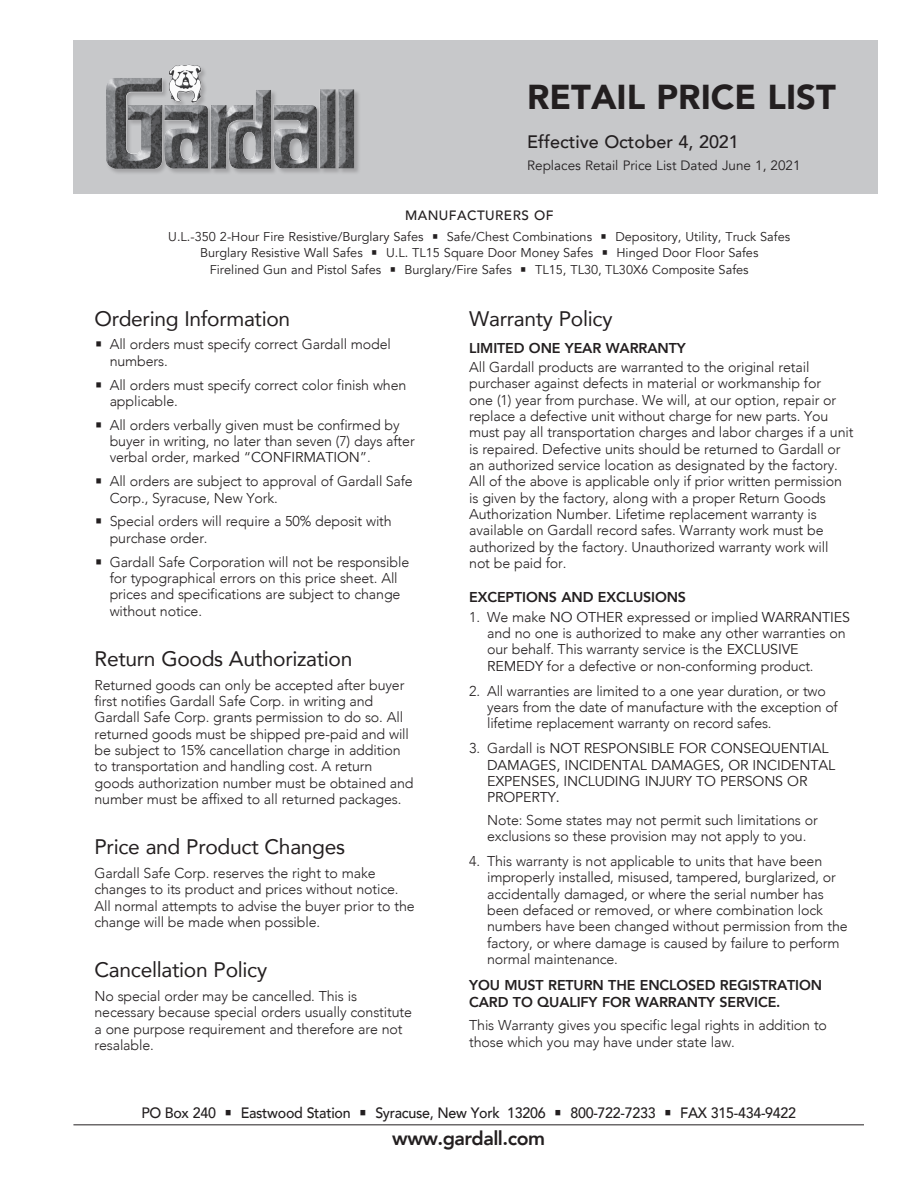
<style>
.page{position:relative;width:918px;height:1188px;background:#fff}
.page>*{position:absolute;margin:0;border:0;box-sizing:border-box;transform-origin:0 0}
.t1{font:900 34.5px "Avenir";color:#231f20}
.t2{font:21px "Avenir";letter-spacing:-.015em;color:#231f20}
.t3{font:800 19.5px "Avenir";letter-spacing:-.025em;color:#231f20}
.t4{font:500 18px "Avenir";color:#231f20}
.t5{font:500 15px "Avenir";letter-spacing:-.02em;color:#231f20;scale:.95 1}
.t6{font:300 14.25px/16.4px "Avenir";letter-spacing:-.01em;color:#231f20}
.t7{font:14.25px/16.4px "Avenir";letter-spacing:-.01em;color:#231f20}
.t8{font:800 14.25px/16.4px "Avenir";letter-spacing:-.01em;color:#231f20}
.t9{font:13.5px "Avenir";color:#231f20}
.t10{font:500 13.5px "Avenir";letter-spacing:.035em;color:#231f20}
.t11{font:12.75px/16.5px "Avenir";color:#231f20;text-align:center}
.s1{font-family:"Glypha"}
.s2{font-weight:400}
.s3{font-weight:300}
.s4{font-family:"Glypha";font-weight:700}
.s5{font-family:"Glypha";font-weight:400}
</style>
<div class="page">
<div style="left:73px;top:40px;width:805px;height:154px;background:#c7c8ca"></div>
<hr style="left:73px;top:1124px;width:791px;height:1px;background:#231f20">
<div style="left:106px;top:65px;width:255px;height:111px;background:#231f20;opacity:.22"></div>
<img style="left:106px;top:65px;width:248px;height:104px">
<h1 class="t1" style="left:527px;top:68px;width:310px">RETAIL PRICE LIST</h1>
<p class="t4" style="left:527px;top:126px;width:213px">Effective October 4, 2021</p>
<p class="t9" style="left:527px;top:157px;width:275px">Replaces Retail Price List Dated June 1, 2021</p>
<p class="t10" style="left:405px;top:203px;width:150px">MANUFACTURERS OF</p>
<p class="t11" style="left:168px;top:228px;width:623px">U.L.-350 2-Hour Fire Resistive/Burglary Safes <span class="s1">•</span> Safe/Chest Combinations <span class="s1">•</span> Depository, Utility, Truck Safes<br>Burglary Resistive Wall Safes <span class="s1">•</span> U.L. TL15 Square Door Money Safes <span class="s1">•</span> Hinged Door Floor Safes<br>Firelined Gun and Pistol Safes <span class="s1">•</span> Burglary/Fire Safes <span class="s1">•</span> TL15, TL30, TL30X6 Composite Safes</p>
<h2 class="t2" style="left:469px;top:301px;width:145px">Warranty Policy</h2>
<p class="t8" style="left:469px;top:340px;width:218px">LIMITED ONE YEAR WARRANTY</p>
<p class="t6" style="left:469px;top:359px;width:386px">All Gardall products are warranted to the original retail purchaser against defects in material or workmanship for<br>one (1) year from purchase. We will, at our option, repair or replace a defective unit without charge for new parts. You must pay all transportation charges and labor charges if a unit is repaired. Defective units should be returned to Gardall or an authorized service location as designated by the factory.<br>All of the above is applicable only if prior written permission is given by the factory, along with a proper Return Goods Authorization Number. Lifetime replacement warranty is available on Gardall record safes. Warranty work must be authorized by the factory. Unauthorized warranty work will<br>not be paid for.</p>
<p class="t8" style="left:469px;top:589px;width:218px">EXCEPTIONS AND EXCLUSIONS</p>
<p class="t6" style="left:487px;top:609px;width:364px;text-indent:-18px">1. We make <span class="s2">NO OTHER</span> expressed or implied <span class="s2">WARRANTIES </span>and no one is authorized to make any other warranties on our behalf. This warranty service is the <span class="s2">EXCLUSIVE REMEDY</span> for a defective or non-conforming product.</p>
<p class="t6" style="left:487px;top:683px;width:352px;text-indent:-18px">2. All warranties are limited to a one year duration, or two years from the date of manufacture with the exception of lifetime replacement warranty on record safes.</p>
<p class="t7" style="left:487px;top:741px;width:349px;text-indent:-18px"><span class="s3">3. Gardall is</span> NOT RESPONSIBLE FOR CONSEQUENTIAL DAMAGES, INCIDENTAL DAMAGES, OR INCIDENTAL EXPENSES, INCLUDING INJURY TO PERSONS OR PROPERTY.</p>
<p class="t6" style="left:487px;top:812px;width:332px">Note: Some states may not permit such limitations or exclusions so these provision may not apply to you.</p>
<p class="t6" style="left:487px;top:853px;width:362px;text-indent:-18px">4. This warranty is not applicable to units that have been improperly installed, misused, tampered, burglarized, or accidentally damaged, or where the serial number has been defaced or removed, or where combination lock numbers have been changed without permission from the factory, or where damage is caused by failure to perform normal maintenance.</p>
<p class="t8" style="left:469px;top:977px;width:354px">YOU MUST RETURN THE ENCLOSED REGISTRATION<br>CARD TO QUALIFY FOR WARRANTY SERVICE.</p>
<p class="t6" style="left:469px;top:1017px;width:359px">This Warranty gives you specific legal rights in addition to those which you may have under state law.</p>
<h2 class="t2" style="left:94px;top:301px;width:197px">Ordering Information</h2>
<p class="t6" style="left:110px;top:336px;width:283px;text-indent:-15px"><span class="s4">•</span> All orders must specify correct Gardall model numbers.</p>
<p class="t6" style="left:110px;top:376px;width:298px;text-indent:-15px"><span class="s4">•</span> All orders must specify correct color finish when applicable.</p>
<p class="t6" style="left:110px;top:417px;width:307px;text-indent:-15px"><span class="s4">•</span> All orders verbally given must be confirmed by buyer in writing, no later than seven (7) days after verbal order, marked “<span class="s2">CONFIRMATION</span>”.</p>
<p class="t6" style="left:110px;top:473px;width:305px;text-indent:-15px"><span class="s4">•</span> All orders are subject to approval of Gardall Safe<br>Corp., Syracuse, New York.</p>
<p class="t6" style="left:110px;top:513px;width:284px;text-indent:-15px"><span class="s4">•</span> Special orders will require a 50% deposit with purchase order.</p>
<p class="t6" style="left:110px;top:554px;width:301px;text-indent:-15px"><span class="s4">•</span> Gardall Safe Corporation will not be responsible for typographical errors on this price sheet. All prices and specifications are subject to change without notice.</p>
<h2 class="t2" style="left:94px;top:642px;width:259px">Return Goods Authorization</h2>
<p class="t6" style="left:94px;top:677px;width:321px">Returned goods can only be accepted after buyer first notifies Gardall Safe Corp. in writing and Gardall Safe Corp. grants permission to do so. All returned goods must be shipped pre-paid and will be subject to 15% cancellation charge in addition to transportation and handling cost. A return goods authorization number must be obtained and number must be affixed to all returned packages.</p>
<h2 class="t2" style="left:94px;top:830px;width:252px">Price and Product Changes</h2>
<p class="t6" style="left:94px;top:865px;width:322px">Gardall Safe Corp. reserves the right to make changes to its product and prices without notice.<br>All normal attempts to advise the buyer prior to the change will be made when possible.</p>
<h2 class="t2" style="left:94px;top:953px;width:174px">Cancellation Policy</h2>
<p class="t6" style="left:94px;top:988px;width:319px">No special order may be cancelled. This is necessary because special orders usually constitute a one purpose requirement and therefore are not resalable.</p>
<p class="t5" style="left:141px;top:1100px;width:691px">PO Box 240 <span class="s5">•</span> Eastwood Station <span class="s5">•</span> Syracuse, New York 13206 <span class="s5">•</span> 800-722-7233 <span class="s5">•</span> FAX 315-434-9422</p>
<h3 class="t3" style="left:392px;top:1124px;width:154px">www.gardall.com</h3>
</div>
